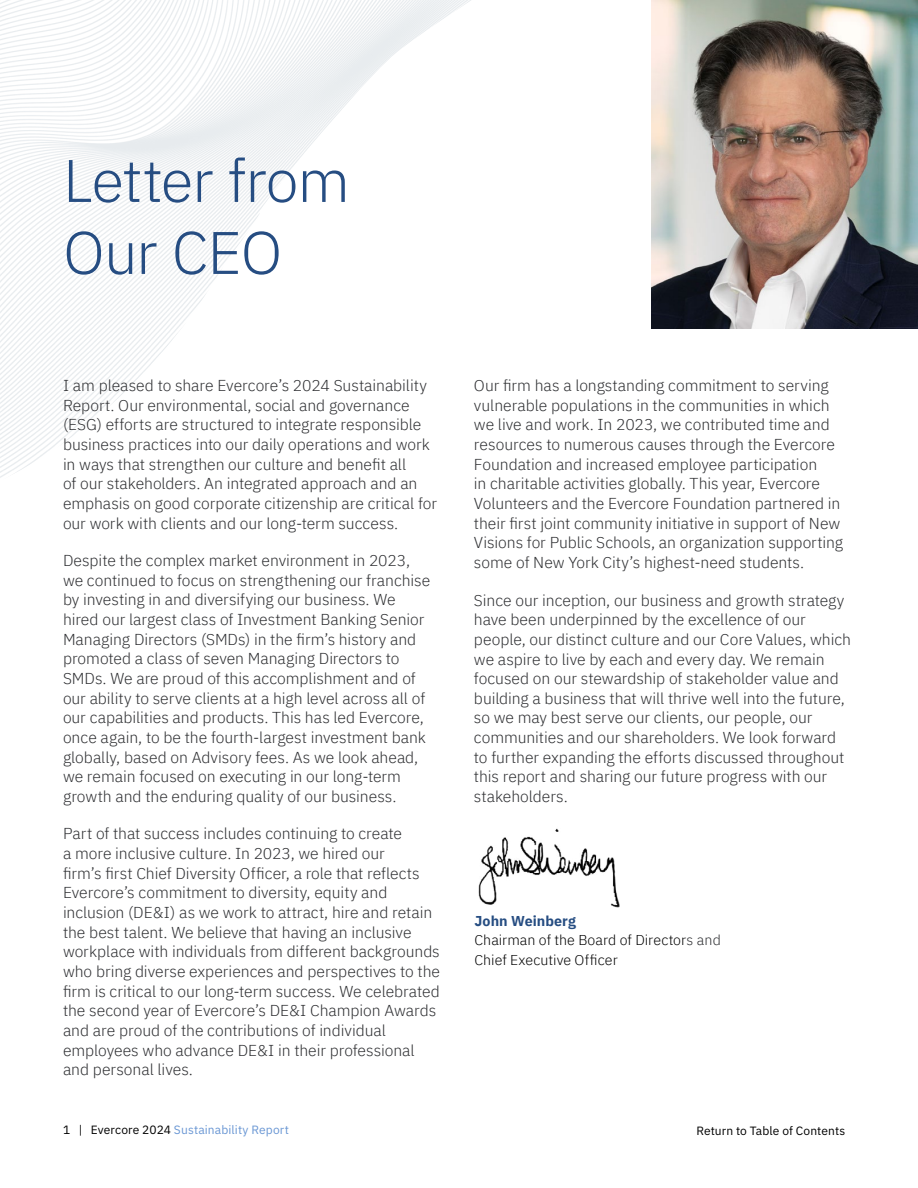
<style>
.page{position:relative;width:918px;height:1188px;background:#fff}
.page>*{position:absolute;margin:0;border:0;box-sizing:border-box;transform-origin:0 0}
.t1{font:300 60px/72px "IBM Plex Sans";letter-spacing:-.02em;color:#264d82}
.t2{font:300 15.75px/19.6px "IBM Plex Sans";letter-spacing:-.005em;color:#2c2d30}
.t3{font:300 14.25px/19.5px "IBM Plex Sans";letter-spacing:.005em;color:#000}
.t4{font:12px "IBM Plex Sans";letter-spacing:.01em;color:#6a97d4}
.t5{font:12px "IBM Plex Sans";letter-spacing:.005em;color:#000}
.s1{font-weight:700;color:#264d82}
.s2{color:#2c2d30}
.s3{color:#000}
</style>
<div class="page">
<img style="left:0;top:0;width:471px;height:478px">
<img style="left:478px;top:828px;width:142px;height:80px">
<img style="left:651px;top:0;width:267px;height:329px">
<h1 class="t1" style="left:63px;top:140px;width:288px">Letter from<br>Our CEO</h1>
<p class="t2" style="left:63px;top:374px;width:376px">I am pleased to share Evercore’s 2024 Sustainability Report. Our environmental, social and governance (ESG) efforts are structured to integrate responsible business practices into our daily operations and work in ways that strengthen our culture and benefit all<br>of our stakeholders. An integrated approach and an emphasis on good corporate citizenship are critical for our work with clients and our long-term success.</p>
<p class="t2" style="left:63px;top:549px;width:369px">Despite the complex market environment in 2023, we continued to focus on strengthening our franchise by investing in and diversifying our business. We hired our largest class of Investment Banking Senior Managing Directors (SMDs) in the firm’s history and promoted a class of seven Managing Directors to SMDs. We are proud of this accomplishment and of our ability to serve clients at a high level across all of our capabilities and products. This has led Evercore, once again, to be the fourth-largest investment bank globally, based on Advisory fees. As we look ahead, we remain focused on executing in our long-term growth and the enduring quality of our business.</p>
<p class="t2" style="left:63px;top:823px;width:379px">Part of that success includes continuing to create<br>a more inclusive culture. In 2023, we hired our<br>firm’s first Chief Diversity Officer, a role that reflects Evercore’s commitment to diversity, equity and inclusion (DE&amp;I) as we work to attract, hire and retain the best talent. We believe that having an inclusive workplace with individuals from different backgrounds who bring diverse experiences and perspectives to the firm is critical to our long-term success. We celebrated the second year of Evercore’s DE&amp;I Champion Awards and are proud of the contributions of individual employees who advance DE&amp;I in their professional and personal lives.</p>
<p class="t2" style="left:474px;top:374px;width:371px">Our firm has a longstanding commitment to serving vulnerable populations in the communities in which we live and work. In 2023, we contributed time and resources to numerous causes through the Evercore Foundation and increased employee participation<br>in charitable activities globally. This year, Evercore Volunteers and the Evercore Foundation partnered in their first joint community initiative in support of New Visions for Public Schools, an organization supporting some of New York City’s highest-need students.</p>
<p class="t2" style="left:474px;top:589px;width:379px">Since our inception, our business and growth strategy have been underpinned by the excellence of our people, our distinct culture and our Core Values, which we aspire to live by each and every day. We remain focused on our stewardship of stakeholder value and building a business that will thrive well into the future, so we may best serve our clients, our people, our communities and our shareholders. We look forward to further expanding the efforts discussed throughout this report and sharing our future progress with our stakeholders.</p>
<p class="t3" style="left:474px;top:910px;width:248px"><span class="s1">John Weinberg<br></span>Chairman of the Board of Director<span class="s2">s and<br></span>Chief Executive Officer</p>
<p class="t4" style="left:63px;top:1121px;width:227px"><span class="s3">1 | Evercore 2024</span> Sustainability Report</p>
<p class="t5" style="left:696px;top:1121px;width:150px">Return to Table of Contents</p>
</div>
